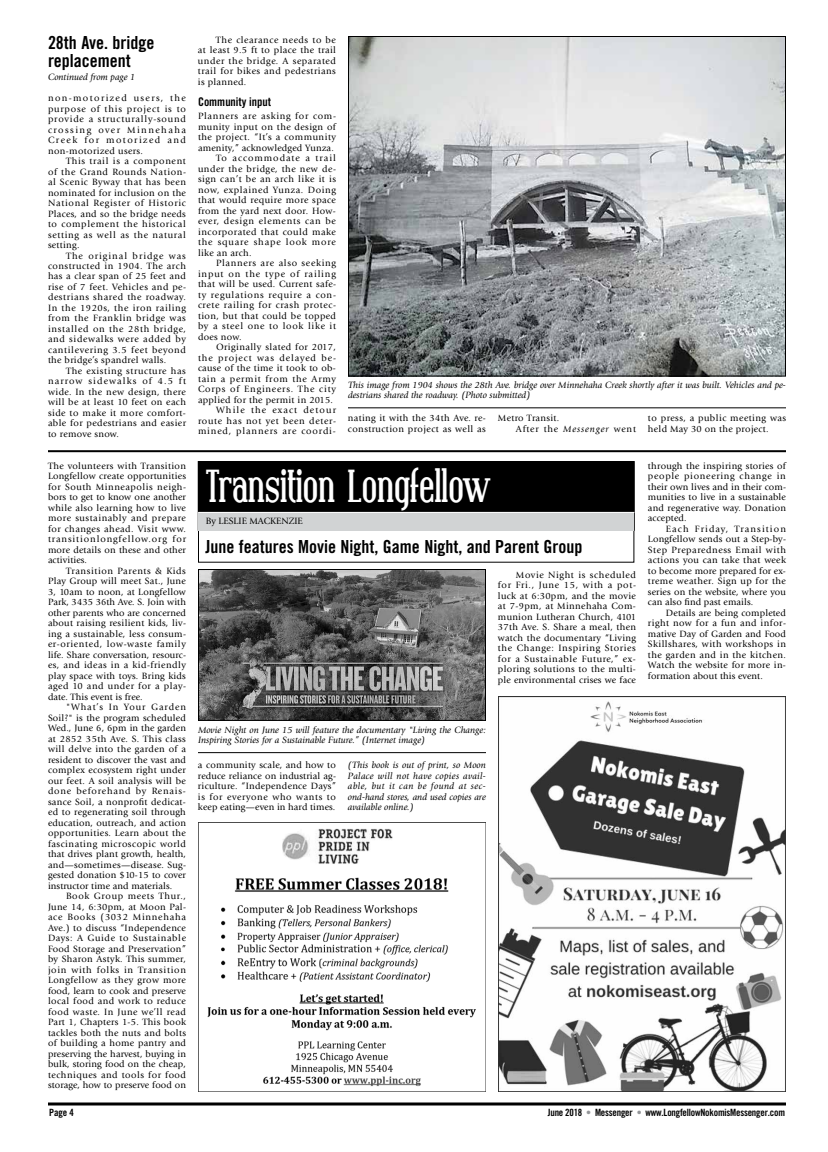
<style>
.page{position:relative;width:828px;height:1152px;background:#fff}
.page>*{position:absolute;margin:0;border:0;box-sizing:border-box;transform-origin:0 0}
.t1{font:700 46px "Covington Cond";letter-spacing:-.04em;color:#fff}
.t2{font:18px/18px "Trade Gothic LT Std Bd Cn 20";color:#000}
.t3{font:12px "Trade Gothic LT Std Bd Cn 20";color:#000}
.t4{font:10px "Trade Gothic LT Std Bd Cn 20";letter-spacing:-.02em;color:#000}
.t5{font:9.5px/10.5px "Giovanni Std";letter-spacing:.04em;color:#000;text-align:justify}
.t6{font:italic 9.5px/10.5px "Giovanni Std";color:#000}
.t7{font:9.5px "Giovanni Std";letter-spacing:.075em;color:#000}
.t8{font:9.5px "Giovanni Std";letter-spacing:.065em;color:#000}
.t9{font:9.5px "Giovanni Std";letter-spacing:.085em;color:#000}
.t10{font:9.5px "Giovanni Std";letter-spacing:.07em;color:#000}
.t11{font:9.5px "Giovanni Std";letter-spacing:.02em;color:#000}
.t12{font:9.5px "Giovanni Std";letter-spacing:.08em;color:#000}
.t13{font:9.5px "Giovanni Std";letter-spacing:.095em;color:#000}
.t14{font:9.5px "Giovanni Std";letter-spacing:.1em;color:#000}
.t15{font:9.5px "Giovanni Std";letter-spacing:.12em;color:#000}
.t16{font:9.5px "Giovanni Std";color:#000}
.s1{font-style:italic}
.s2{color:#939598}
</style>
<div class="page">
<svg style="left:48px;top:1102px;width:738px;height:4px"></svg>
<img style="left:498px;top:696px;width:288px;height:396px">
<img style="left:198px;top:822px;width:288px;height:270px">
<div style="left:198px;top:462px;width:436px;height:68px;background:#000"></div>
<div style="left:198px;top:461px;width:436px;height:70px;border:1px solid #000"></div>
<div style="left:198px;top:512px;width:436px;height:19px;background:#d1d3d4"></div>
<hr style="left:198px;top:512px;width:436px;height:1px;background:#fff">
<img style="left:200px;top:571px;width:284px;height:148px">
<div style="left:198px;top:569px;width:288px;height:152px;border:1px solid #000"></div>
<hr style="left:198px;top:752px;width:288px;height:1px;background:#000">
<hr style="left:48px;top:450px;width:738px;height:2px;background:#000">
<img style="left:350px;top:38px;width:434px;height:336px">
<div style="left:348px;top:36px;width:438px;height:340px;border:1px solid #000"></div>
<hr style="left:348px;top:407px;width:438px;height:1px;background:#000">
<h2 class="t2" style="left:48px;top:33px;width:108px">28th Ave. bridge replacement</h2>
<p class="t6" style="left:48px;top:72px;width:89px">Continued from page 1</p>
<p class="t5" style="left:48px;top:93px;width:140px">non-motorized users, the purpose of this project is to provide a structurally-sound crossing over Minnehaha Creek for motorized and non-motorized users.</p>
<p class="t5" style="left:48px;top:156px;width:140px;text-indent:18px">This trail is a component of the Grand Rounds Nation&shy;al Scenic Byway that has been nominated for inclusion on the National Register of Historic Places, and so the bridge needs to complement the historical setting as well as the natural setting.</p>
<p class="t5" style="left:48px;top:250px;width:140px;text-indent:18px">The original bridge was constructed in 1904. The arch has a clear span of 25 feet and rise of 7 feet. Vehicles and pe&shy;destrians shared the roadway.<br>In the 1920s, the iron railing from the Franklin bridge was installed on the 28th bridge, and sidewalks were added by cantilevering 3.5 feet beyond the bridge’s spandrel walls.</p>
<p class="t5" style="left:48px;top:366px;width:140px;text-indent:18px">The existing structure has narrow sidewalks of 4.5 ft wide. In the new design, there will be at least 10 feet on each side to make it more comfort&shy;able for pedestrians and easier to remove snow.</p>
<p class="t5" style="left:48px;top:461px;width:140px">The volunteers with Transition Longfellow create opportunities for South Minneapolis neigh&shy;bors to get to know one another while also learning how to live more sustainably and prepare for changes ahead. Visit www. transitionlongfellow.org for more details on these and other activities.</p>
<p class="t5" style="left:48px;top:566px;width:140px;text-indent:18px">Transition Parents &amp; Kids Play Group will meet Sat., June 3, 10am to noon, at Longfellow Park, 3435 36th Ave. S. Join with other parents who are concerned about raising resilient kids, liv&shy;ing a sustainable, less consum&shy;er-oriented, low-waste family life. Share conversation, resourc&shy;es, and ideas in a kid-friendly play space with toys. Bring kids aged 10 and under for a play&shy;date. This event is free.</p>
<p class="t5" style="left:48px;top:702px;width:140px;text-indent:18px">"What’s In Your Garden Soil?" is the program scheduled Wed., June 6, 6pm in the garden at 2852 35th Ave. S. This class will delve into the garden of a resident to discover the vast and complex ecosystem right under our feet. A soil analysis will be done beforehand by Renais&shy;sance Soil, a nonprofit dedicat&shy;ed to regenerating soil through education, outreach, and action opportunities. Learn about the fascinating microscopic world that drives plant growth, health, and—sometimes—disease. Sug&shy;gested donation $10-15 to cover instructor time and materials.</p>
<p class="t5" style="left:48px;top:891px;width:140px;text-indent:18px">Book Group meets Thur., June 14, 6:30pm, at Moon Pal&shy;ace Books (3032 Minnehaha Ave.) to discuss “Independence Days: A Guide to Sustainable Food Storage and Preservation” by Sharon Astyk. This summer, join with folks in Transition Longfellow as they grow more food, learn to cook and preserve local food and work to reduce food waste. In June we’ll read Part 1, Chapters 1-5. This book tackles both the nuts and bolts of building a home pantry and preserving the harvest, buying in bulk, storing food on the cheap, techniques and tools for food storage, how to preserve food on</p>
<p class="t5" style="left:198px;top:35px;width:140px;text-indent:18px">The clearance needs to be at least 9.5 ft to place the trail under the bridge. A separated trail for bikes and pedestrians is planned.</p>
<p class="t3" style="left:198px;top:94px;width:75px">Community input</p>
<p class="t10" style="left:198px;top:111px;width:140px">Planners are asking for com-</p>
<p class="t5" style="left:198px;top:122px;width:139px">munity input on the design of</p>
<p class="t5" style="left:198px;top:132px;width:140px">the project. “It’s a community</p>
<p class="t11" style="left:198px;top:142px;width:137px">amenity,” acknowledged Yunza.</p>
<p class="t14" style="left:216px;top:153px;width:121px">To accommodate a trail</p>
<p class="t5" style="left:198px;top:164px;width:139px">under the bridge, the new de-</p>
<p class="t5" style="left:198px;top:174px;width:140px">sign can’t be an arch like it is</p>
<p class="t8" style="left:198px;top:184px;width:139px">now, explained Yunza. Doing</p>
<p class="t5" style="left:198px;top:195px;width:139px">that would require more space</p>
<p class="t5" style="left:198px;top:206px;width:139px">from the yard next door. How-</p>
<p class="t7" style="left:198px;top:216px;width:139px">ever, design elements can be</p>
<p class="t5" style="left:198px;top:227px;width:140px">incorporated that could make</p>
<p class="t9" style="left:198px;top:237px;width:140px">the square shape look more</p>
<p class="t5" style="left:198px;top:248px;width:55px">like an arch.</p>
<p class="t10" style="left:216px;top:258px;width:122px">Planners are also seeking</p>
<p class="t9" style="left:198px;top:268px;width:139px">input on the type of railing</p>
<p class="t5" style="left:198px;top:279px;width:140px">that will be used. Current safe-</p>
<p class="t7" style="left:198px;top:289px;width:139px">ty regulations require a con-</p>
<p class="t8" style="left:198px;top:300px;width:140px">crete railing for crash protec-</p>
<p class="t5" style="left:198px;top:311px;width:140px">tion, but that could be topped</p>
<p class="t7" style="left:198px;top:321px;width:140px">by a steel one to look like it</p>
<p class="t5" style="left:198px;top:332px;width:45px">does now.</p>
<p class="t5" style="left:216px;top:342px;width:122px">Originally slated for 2017,</p>
<p class="t13" style="left:198px;top:352px;width:140px">the project was delayed be-</p>
<p class="t5" style="left:198px;top:363px;width:139px">cause of the time it took to ob-</p>
<p class="t7" style="left:198px;top:373px;width:139px">tain a permit from the Army</p>
<p class="t12" style="left:198px;top:384px;width:140px">Corps of Engineers. The city</p>
<p class="t5" style="left:198px;top:395px;width:137px">applied for the permit in 2015.</p>
<p class="t15" style="left:216px;top:405px;width:122px">While the exact detour</p>
<p class="t8" style="left:198px;top:415px;width:140px">route has not yet been deter-</p>
<p class="t9" style="left:198px;top:426px;width:139px">mined, planners are coordi-</p>
<p class="t6" style="left:348px;top:380px;width:439px">This image from 1904 shows the 28th Ave. bridge over Minnehaha Creek shortly after it was built. Vehicles and pe&shy;destrians shared the roadway. (Photo submitted)</p>
<p class="t5" style="left:348px;top:413px;width:139px">nating it with the 34th Ave. re&shy;construction project as well as</p>
<p class="t5" style="left:516px;top:413px;width:122px;text-indent:-18px">Metro Transit.<br>After the <span class="s1">Messenger</span> went</p>
<p class="t5" style="left:648px;top:413px;width:140px">to press, a public meeting was held May 30 on the project.</p>
<h1 class="t1" style="left:204px;top:463px;width:288px">Transition Longfellow</h1>
<p class="t16" style="left:206px;top:516px;width:98px">By LESLIE MACKENZIE</p>
<h2 class="t2" style="left:205px;top:538px;width:378px">June features Movie Night, Game Night, and Parent Group</h2>
<p class="t5" style="left:498px;top:570px;width:140px;text-indent:18px">Movie Night is scheduled for Fri., June 15, with a pot&shy;luck at 6:30pm, and the movie at 7-9pm, at Minnehaha Com&shy;munion Lutheran Church, 4101<br>37th Ave. S. Share a meal, then watch the documentary “Living the Change: Inspiring Stories for a Sustainable Future,” ex&shy;ploring solutions to the multi&shy;ple environmental crises we face</p>
<p class="t5" style="left:648px;top:460px;width:140px">through the inspiring stories of people pioneering change in their own lives and in their com&shy;munities to live in a sustainable and regenerative way. Donation accepted.</p>
<p class="t5" style="left:648px;top:523px;width:140px;text-indent:18px">Each Friday, Transition Longfellow sends out a Step-by-Step Preparedness Email with actions you can take that week to become more prepared for ex&shy;treme weather. Sign up for the series on the website, where you can also find past emails.</p>
<p class="t5" style="left:648px;top:607px;width:140px;text-indent:18px">Details are being completed right now for a fun and infor&shy;mative Day of Garden and Food Skillshares, with workshops in the garden and in the kitchen.<br>Watch the website for more in&shy;formation about this event.</p>
<p class="t6" style="left:198px;top:724px;width:290px">Movie Night on June 15 will feature the documentary "Living the Change:<br>Inspiring Stories for a Sustainable Future.” (Internet image)</p>
<p class="t5" style="left:198px;top:760px;width:140px">a community scale, and how to reduce reliance on industrial ag&shy;riculture. “Independence Days” is for everyone who wants to keep eating—even in hard times.</p>
<p class="t6" style="left:348px;top:760px;width:140px;text-align:justify">(This book is out of print, so Moon Palace will not have copies avail&shy;able, but it can be found at sec&shy;ond-hand stores, and used copies are available online.)</p>
<p class="t4" style="left:49px;top:1107px;width:26px">Page 4</p>
<p class="t4" style="left:548px;top:1107px;width:239px">June 2018 <span class="s2">•</span> Messenger <span class="s2">•</span> www.LongfellowNokomisMessenger.com</p>
</div>
